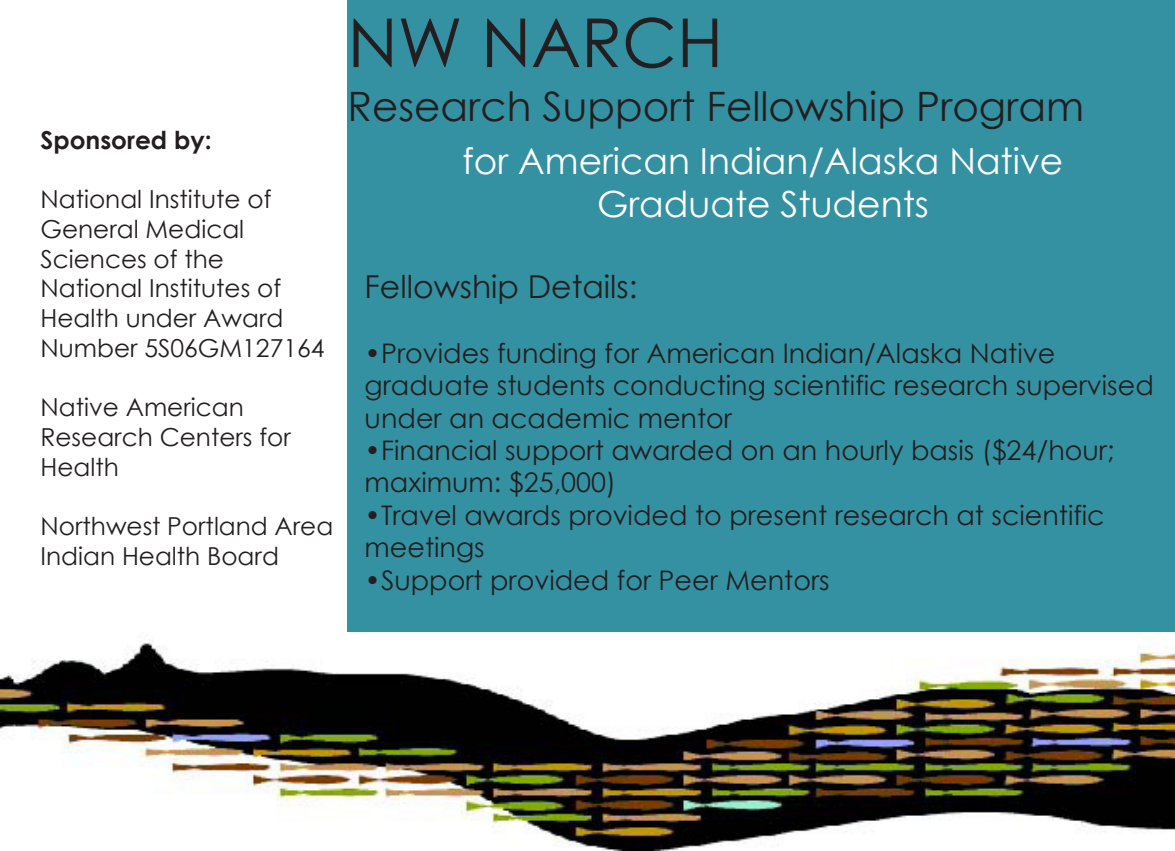
<style>
.page{position:relative;width:1175px;height:851px;background:#fff}
.page>*{position:absolute;margin:0;border:0;box-sizing:border-box;transform-origin:0 0}
.t1{font:67.5px "Century Gothic";color:#231f20}
.t2{font:40.5px "Century Gothic";color:#231f20}
.t3{font:36px/43.2px "Century Gothic";color:#fff;text-align:center}
.t4{font:31.5px "Century Gothic";color:#231f20}
.t5{font:27px/32.4px "Century Gothic";color:#231f20}
.t6{font:24.75px/29.7px "Century Gothic";color:#231f20}
.t7{font:700 24.75px "Century Gothic";color:#231f20}
</style>
<div class="page">
<div style="left:347px;top:0;width:827px;height:850px;background:#3491a2"></div>
<img style="left:0;top:633px;width:1174px;height:217px">
<p class="t7" style="left:40px;top:121px;width:173px">Sponsored by:</p>
<p class="t6" style="left:40px;top:184px;width:285px">National Institute of<br>General Medical<br>Sciences of the<br>National Institutes of<br>Health under Award<br>Number 5S06GM127164</p>
<p class="t6" style="left:40px;top:392px;width:252px">Native American<br>Research Centers for<br>Health</p>
<p class="t6" style="left:40px;top:511px;width:294px">Northwest Portland Area<br>Indian Health Board</p>
<p class="t1" style="left:347px;top:-4px;width:377px">NW NARCH</p>
<p class="t2" style="left:347px;top:78px;width:738px">Research Support Fellowship Program</p>
<p class="t3" style="left:462px;top:138px;width:602px">for American Indian/Alaska Native<br>Graduate Students</p>
<p class="t4" style="left:364px;top:264px;width:274px">Fellowship Details:</p>
<p class="t5" style="left:364px;top:336px;width:790px">•Provides funding for American Indian/Alaska Native graduate students conducting scientific research supervised under an academic mentor</p>
<p class="t5" style="left:364px;top:433px;width:751px">•Financial support awarded on an hourly basis ($24/hour; maximum: $25,000)</p>
<p class="t5" style="left:364px;top:498px;width:741px">•Travel awards provided to present research at scientific meetings</p>
<p class="t5" style="left:364px;top:563px;width:466px">•Support provided for Peer Mentors</p>
</div>
